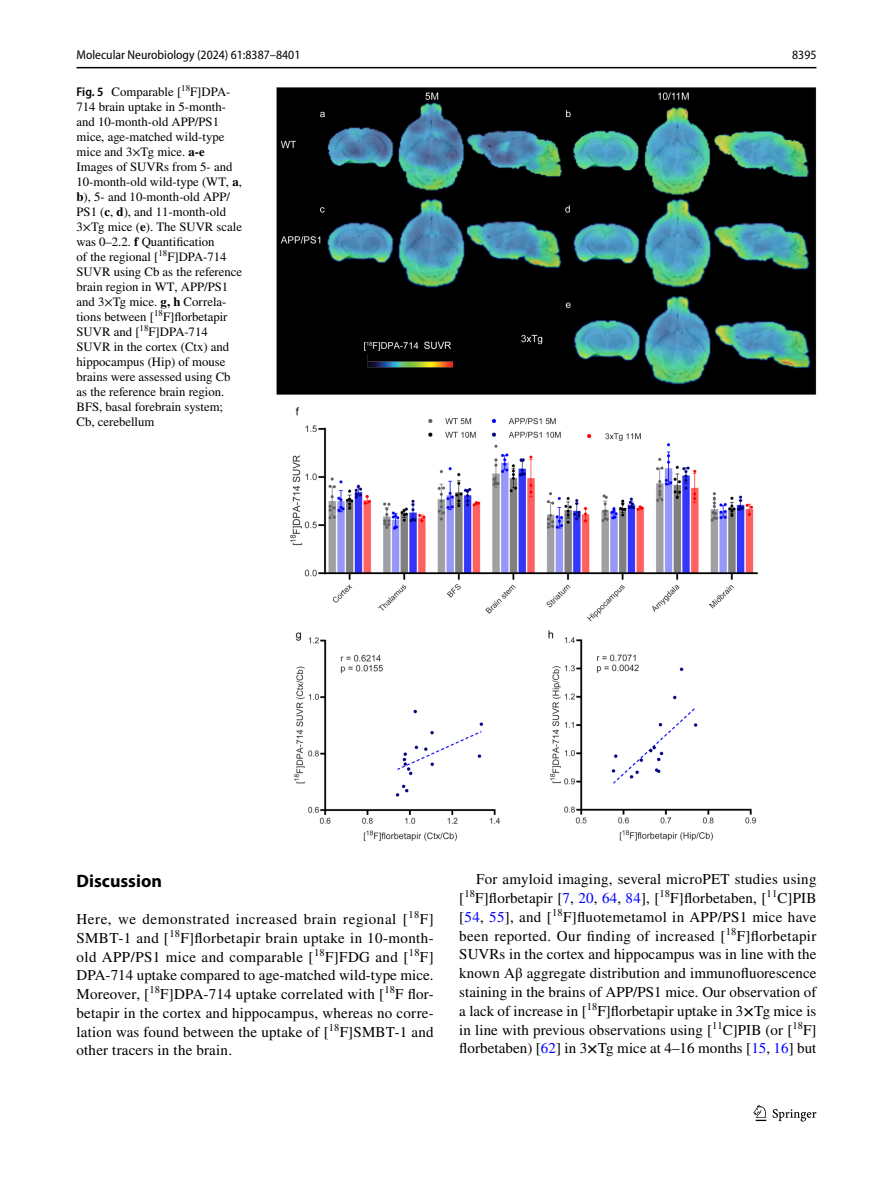
<style>
.page{position:relative;width:893px;height:1187px;background:#fff}
.page>*{position:absolute;margin:0;border:0;box-sizing:border-box;transform-origin:0 0}
.t1{font:700 18px "Myriad Pro";color:#000}
.t2{font:15px/18.8px "STIX";letter-spacing:.005em;color:#000;text-align:justify}
.t3{font:12.75px/15px "STIX";color:#000}
.t4{font:semi-condensed 12.75px "Myriad Pro";color:#000}
.s1{font-family:"Myriad Pro";font-weight:600;font-stretch:semi-condensed}
.s2{font-weight:700}
.s3{color:#00f}
</style>
<div class="page">
<hr style="left:77px;top:67px;width:739px;height:1px;background:#000">
<svg style="left:753px;top:1105px;width:13px;height:15px"></svg>
<svg style="left:773px;top:1109px;width:43px;height:12px"></svg>
<img style="left:276px;top:87px;width:540px;height:754px">
<p class="t4" style="left:77px;top:48px;width:225px">Molecular Neurobiology (2024) 61:8387–8401</p>
<p class="t4" style="left:792px;top:48px;width:26px">8395</p>
<p class="t3" style="left:77px;top:85px;width:167px"><span class="s1">Fig. 5</span> Comparable [<sup>18</sup>F]DPA-<br>714 brain uptake in 5-month&shy;and 10-month-old APP/PS1 mice, age-matched wild-type mice and 3×Tg mice. <span class="s2">a-e<br></span>Images of SUVRs from 5- and<br>10-month-old wild-type (WT, <span class="s2">a</span>, <span class="s2">b</span>), 5- and 10-month-old APP/<br>PS1 (<span class="s2">c</span>, <span class="s2">d</span>), and 11-month-old<br>3×Tg mice (<span class="s2">e</span>). The SUVR scale was 0–2.2. <span class="s2">f</span> Quantification<br>of the regional [<sup>18</sup>F]DPA-714<br>SUVR using Cb as the reference brain region in WT, APP/PS1 and 3×Tg mice. <span class="s2">g, h</span> Correla&shy;tions between [<sup>18</sup>F]florbetapir<br>SUVR and [<sup>18</sup>F]DPA-714<br>SUVR in the cortex (Ctx) and hippocampus (Hip) of mouse brains were assessed using Cb as the reference brain region.<br>BFS, basal forebrain system;<br>Cb, cerebellum</p>
<p class="t1" style="left:77px;top:868px;width:87px">Discussion</p>
<p class="t2" style="left:77px;top:910px;width:359px">Here, we demonstrated increased brain regional [<sup>18</sup>F] SMBT-1 and [<sup>18</sup>F]florbetapir brain uptake in 10-month&shy;old APP/PS1 mice and comparable [<sup>18</sup>F]FDG and [<sup>18</sup>F] DPA-714 uptake compared to age-matched wild-type mice.<br>Moreover, [<sup>18</sup>F]DPA-714 uptake correlated with [<sup>18</sup>F flor&shy;betapir in the cortex and hippocampus, whereas no corre&shy;lation was found between the uptake of [<sup>18</sup>F]SMBT-1 and other tracers in the brain.</p>
<p class="t2" style="left:459px;top:871px;width:359px;text-indent:17px">For amyloid imaging, several microPET studies using [<sup>18</sup>F]florbetapir [<span class="s3">7</span>, <span class="s3">20</span>, <span class="s3">64</span>, <span class="s3">84</span>], [<sup>18</sup>F]florbetaben, [<sup>11</sup>C]PIB [<span class="s3">54</span>, <span class="s3">55</span>], and [<sup>18</sup>F]fluotemetamol in APP/PS1 mice have been reported. Our finding of increased [<sup>18</sup>F]florbetapir SUVRs in the cortex and hippocampus was in line with the known Aβ aggregate distribution and immunofluorescence staining in the brains of APP/PS1 mice. Our observation of a lack of increase in [<sup>18</sup>F]florbetapir uptake in 3<span class="s2">×</span>Tg mice is in line with previous observations using [<sup>11</sup>C]PIB (or [<sup>18</sup>F] florbetaben) [<span class="s3">62</span>] in 3<span class="s2">×</span>Tg mice at 4–16 months [<span class="s3">15</span>, <span class="s3">16</span>] but</p>
</div>
